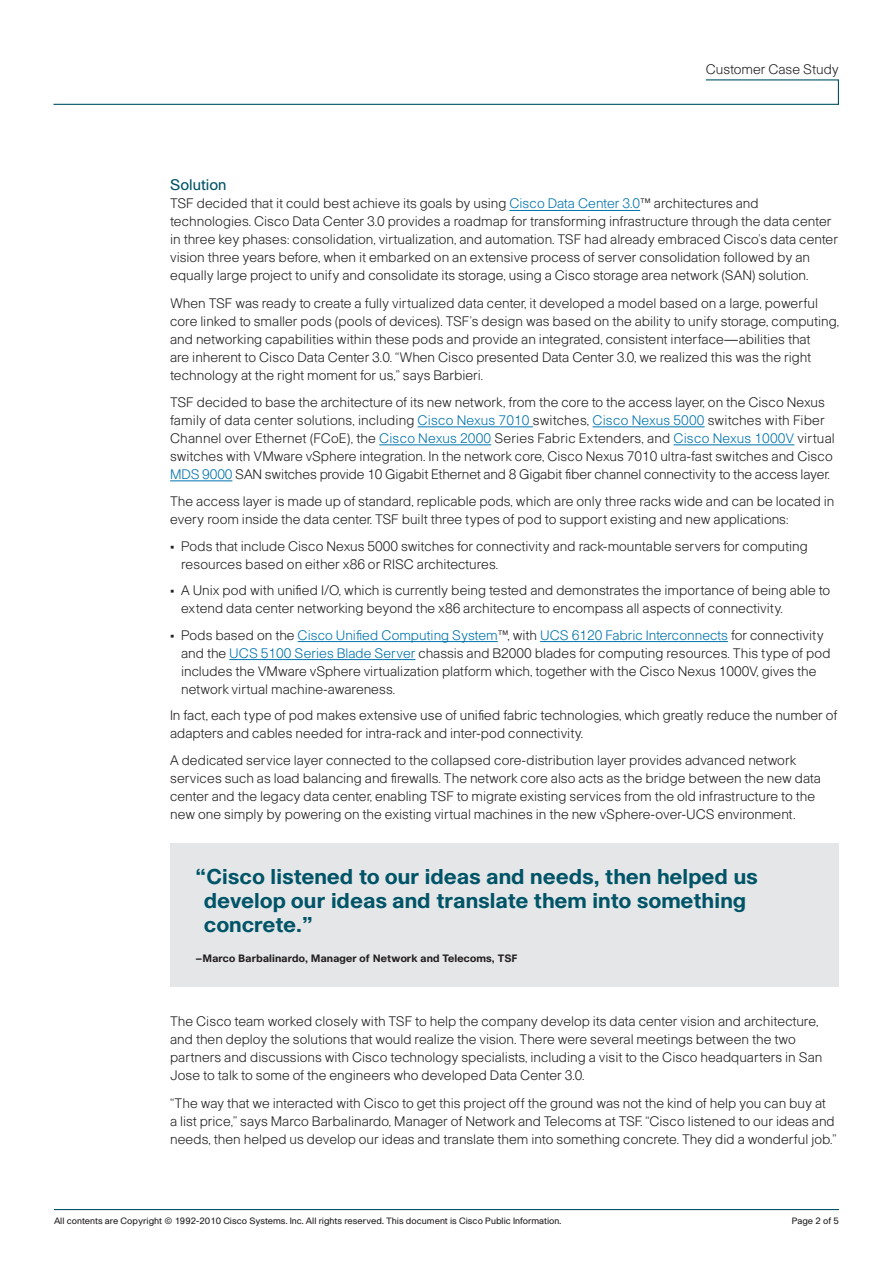
<style>
.page{position:relative;width:893px;height:1263px;background:#fff}
.page>*{position:absolute;margin:0;border:0;box-sizing:border-box;transform-origin:0 0}
.Pull_Quote{font:700 21px/24px "Cisco";letter-spacing:.01em;color:#005467}
.Body_Head{font:15px "Cisco";color:#005467}
.Body_Text{font:300 13.5px/18px "Cisco";color:#231f20}
.Bullet_Point_Text{font:300 13.5px/18px "Cisco";color:#231f20}
.Page_Head{font:300 13.5px "Cisco";color:#231f20}
.Attribution{font:700 10.5px "Cisco";letter-spacing:.01em;color:#231f20}
.Page_Footer{font:9px "Cisco";color:#231f20}
.s1{color:#0073ae}
.s2{font-weight:400}
</style>
<div class="page">
<hr style="left:509px;top:210px;width:131px;height:1px;background:#0073ae">
<hr style="left:418px;top:426px;width:115px;height:1px;background:#0073ae">
<hr style="left:592px;top:426px;width:113px;height:1px;background:#0073ae">
<hr style="left:379px;top:444px;width:112px;height:1px;background:#0073ae">
<hr style="left:673px;top:444px;width:121px;height:1px;background:#0073ae">
<hr style="left:170px;top:480px;width:62px;height:1px;background:#0073ae">
<hr style="left:298px;top:641px;width:200px;height:1px;background:#0073ae">
<hr style="left:540px;top:641px;width:188px;height:1px;background:#0073ae">
<hr style="left:229px;top:659px;width:186px;height:1px;background:#0073ae">
<hr style="left:54px;top:1209px;width:785px;height:1px;background:#005467">
<svg style="left:53px;top:79px;width:786px;height:26px"></svg>
<div style="left:170px;top:843px;width:669px;height:143px;background:#e5e6e8"></div>
<p class="Page_Head" style="left:706px;top:61px;width:135px">Customer Case Study</p>
<p class="Body_Head" style="left:170px;top:176px;width:58px">Solution</p>
<p class="Body_Text" style="left:170px;top:194px;width:669px">TSF decided that it could best achieve its goals by using <span class="s1">Cisco Data Center 3.0</span>™ architectures and technologies. Cisco Data Center 3.0 provides a roadmap for transforming infrastructure through the data center in three key phases: consolidation, virtualization, and automation. TSF had already embraced Cisco’s data center vision three years before, when it embarked on an extensive process of server consolidation followed by an equally large project to unify and consolidate its storage, using a Cisco storage area network (SAN) solution.</p>
<p class="Body_Text" style="left:170px;top:294px;width:670px">When TSF was ready to create a fully virtualized data center, it developed a model based on a large, powerful core linked to smaller pods (pools of devices). TSF’s design was based on the ability to unify storage, computing, and networking capabilities within these pods and provide an integrated, consistent interface—abilities that<br>are inherent to Cisco Data Center 3.0. “When Cisco presented Data Center 3.0, we realized this was the right technology at the right moment for us,” says Barbieri.</p>
<p class="Body_Text" style="left:170px;top:393px;width:666px">TSF decided to base the architecture of its new network, from the core to the access layer, on the Cisco Nexus family of data center solutions, including <span class="s1">Cisco Nexus 7010</span> switches, <span class="s1">Cisco Nexus 5000</span> switches with Fiber Channel over Ethernet (FCoE), the <span class="s1">Cisco Nexus 2000</span> Series Fabric Extenders, and <span class="s1">Cisco Nexus 1000V</span> virtual switches with VMware vSphere integration. In the network core, Cisco Nexus 7010 ultra-fast switches and Cisco <span class="s1">MDS 9000</span> SAN switches provide 10 Gigabit Ethernet and 8 Gigabit fiber channel connectivity to the access layer.</p>
<p class="Body_Text" style="left:170px;top:492px;width:666px">The access layer is made up of standard, replicable pods, which are only three racks wide and can be located in every room inside the data center. TSF built three types of pod to support existing and new applications:</p>
<p class="Bullet_Point_Text" style="left:181px;top:536px;width:628px;text-indent:-11px"><span class="s2">•</span> Pods that include Cisco Nexus 5000 switches for connectivity and rack-mountable servers for computing resources based on either x86 or RISC architectures.</p>
<p class="Bullet_Point_Text" style="left:181px;top:581px;width:651px;text-indent:-11px"><span class="s2">•</span> A Unix pod with unified I/O, which is currently being tested and demonstrates the importance of being able to extend data center networking beyond the x86 architecture to encompass all aspects of connectivity.</p>
<p class="Bullet_Point_Text" style="left:181px;top:625px;width:651px;text-indent:-11px"><span class="s2">•</span> Pods based on the <span class="s1">Cisco Unified Computing System</span>™, with <span class="s1">UCS 6120 Fabric Interconnects</span> for connectivity and the <span class="s1">UCS 5100 Series Blade Server</span> chassis and B2000 blades for computing resources. This type of pod includes the VMware vSphere virtualization platform which, together with the Cisco Nexus 1000V, gives the network virtual machine-awareness.</p>
<p class="Body_Text" style="left:170px;top:706px;width:669px">In fact, each type of pod makes extensive use of unified fabric technologies, which greatly reduce the number of adapters and cables needed for intra-rack and inter-pod connectivity.</p>
<p class="Body_Text" style="left:170px;top:751px;width:652px">A dedicated service layer connected to the collapsed core-distribution layer provides advanced network services such as load balancing and firewalls. The network core also acts as the bridge between the new data center and the legacy data center, enabling TSF to migrate existing services from the old infrastructure to the new one simply by powering on the existing virtual machines in the new vSphere-over-UCS environment.</p>
<p class="Pull_Quote" style="left:204px;top:864px;width:555px;text-indent:-9px">“Cisco listened to our ideas and needs, then helped us develop our ideas and translate them into something concrete.”</p>
<p class="Attribution" style="left:196px;top:952px;width:324px">–Marco Barbalinardo, Manager of Network and Telecoms, TSF</p>
<p class="Body_Text" style="left:170px;top:1012px;width:654px">The Cisco team worked closely with TSF to help the company develop its data center vision and architecture, and then deploy the solutions that would realize the vision. There were several meetings between the two partners and discussions with Cisco technology specialists, including a visit to the Cisco headquarters in San Jose to talk to some of the engineers who developed Data Center 3.0.</p>
<p class="Body_Text" style="left:170px;top:1093px;width:668px">“The way that we interacted with Cisco to get this project off the ground was not the kind of help you can buy at<br>a list price,” says Marco Barbalinardo, Manager of Network and Telecoms at TSF. “Cisco listened to our ideas and needs, then helped us develop our ideas and translate them into something concrete. They did a wonderful job.”</p>
<p class="Page_Footer" style="left:54px;top:1215px;width:509px">All contents are Copyright © 1992-2010 Cisco Systems. Inc. All rights reserved. This document is Cisco Public Information.</p>
<p class="Page_Footer" style="left:792px;top:1215px;width:49px">Page 2 of 5</p>
</div>
